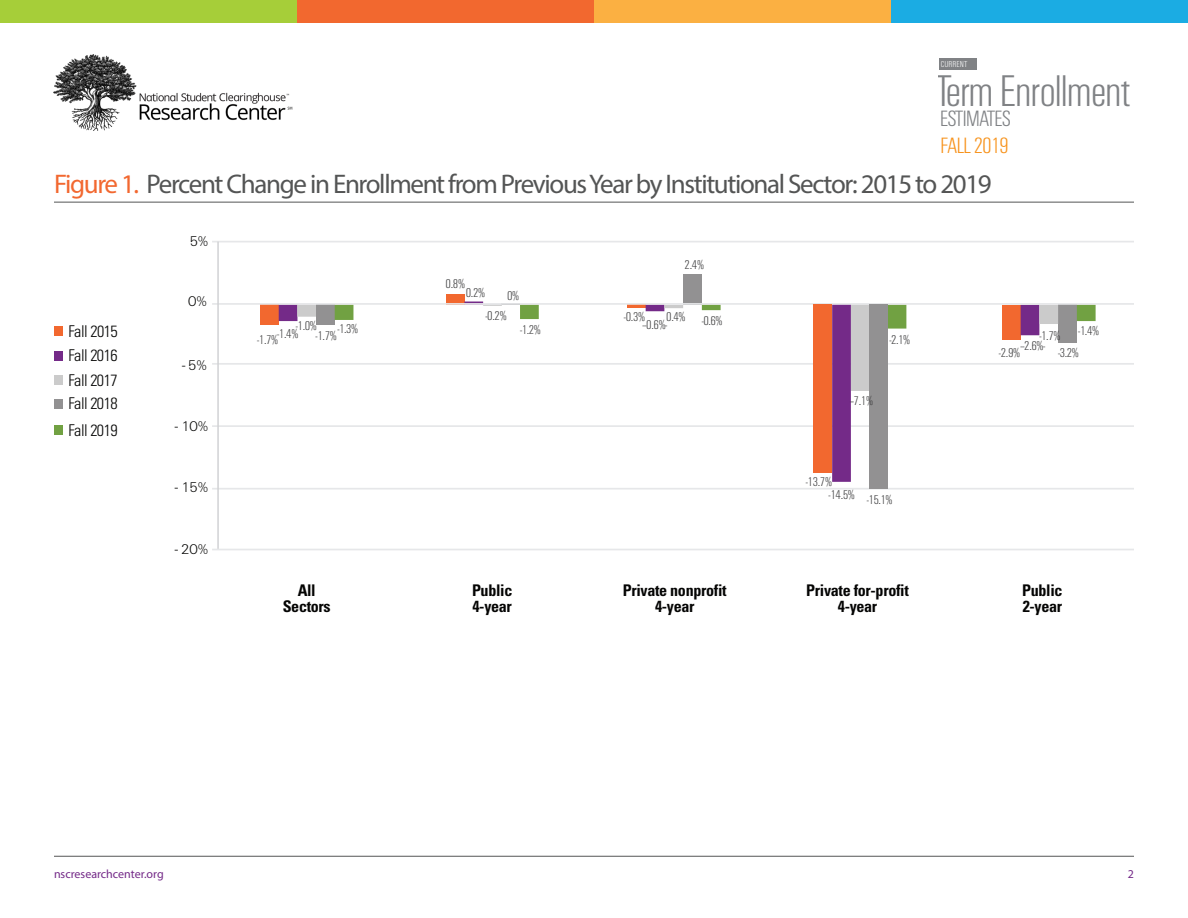
<style>
.page{position:relative;width:1188px;height:918px;background:#fff}
.page>*{position:absolute;margin:0;border:0;box-sizing:border-box;transform-origin:0 0}
.t1{font:46.05px "Univers Light Cond DTC";letter-spacing:-.05em;color:#808285}
.t2{font:27px "Myriad Pro";letter-spacing:-.05em;color:#545555}
.t3{font:22.95px "Univers Light Cond DTC";letter-spacing:-.05em;color:#808285}
.t4{font:22.95px "Univers Light Cond DTC";letter-spacing:-.05em;color:#f7931d}
.t5{font:300 condensed 16.2px/24px "Univers";letter-spacing:-.03em;color:#050504;text-align:justify}
.t6{font:700 condensed 16.05px/16px "Univers";letter-spacing:-.02em;color:#050504;text-align:center}
.t7{font:14.55px "Univers Light DTC";color:#050504}
.t8{font:13.2px/10.4px "Univers Light Cond DTC";color:#3e3e3f}
.t9{font:12px "Myriad Pro";color:#742a88}
.t10{font:8.85px "Univers Light Cond DTC";color:#fff}
.s1{color:#f26830}
</style>
<div class="page">
<hr style="left:54px;top:856px;width:1080px;height:1px;background:#545555">
<hr style="left:54px;top:202px;width:1080px;height:1px;background:#545555">
<div style="left:939px;top:58px;width:37px;height:12px;background:#808285"></div>
<img style="left:54px;top:54px;width:239px;height:76px">
<div style="left:0;top:0;width:297px;height:23px;background:#a6ce39"></div>
<div style="left:297px;top:0;width:297px;height:23px;background:#f2682f"></div>
<div style="left:594px;top:0;width:297px;height:23px;background:#fbb042"></div>
<div style="left:891px;top:0;width:297px;height:22px;background:#1bace3"></div>
<div style="left:260px;top:305px;width:19px;height:20px;background:#f2682f"></div>
<div style="left:316px;top:305px;width:19px;height:20px;background:#929192"></div>
<svg style="left:279px;top:305px;width:37px;height:16px"></svg>
<svg style="left:335px;top:305px;width:18px;height:15px"></svg>
<div style="left:446px;top:294px;width:18px;height:11px;background:#f2682f"></div>
<svg style="left:464px;top:302px;width:75px;height:17px"></svg>
<hr style="left:627px;top:305px;width:19px;height:3px;background:#f2682f">
<div style="left:683px;top:274px;width:19px;height:31px;background:#929192"></div>
<svg style="left:646px;top:305px;width:37px;height:6px"></svg>
<svg style="left:702px;top:305px;width:19px;height:5px"></svg>
<svg style="left:888px;top:305px;width:18px;height:24px"></svg>
<div style="left:1002px;top:305px;width:19px;height:35px;background:#f2682f"></div>
<div style="left:1058px;top:305px;width:19px;height:38px;background:#929192"></div>
<svg style="left:1021px;top:305px;width:37px;height:30px"></svg>
<svg style="left:1077px;top:305px;width:19px;height:16px"></svg>
<div style="left:54px;top:351px;width:8px;height:9px;background:#742a88"></div>
<div style="left:54px;top:376px;width:8px;height:9px;background:#cbcbcb"></div>
<div style="left:54px;top:326px;width:8px;height:10px;background:#f2682f"></div>
<hr style="left:212px;top:241px;width:922px;height:1px;background:#e6e7e9">
<hr style="left:212px;top:363px;width:922px;height:2px;background:#e6e7e9">
<hr style="left:212px;top:303px;width:922px;height:2px;background:#e6e7e9">
<hr style="left:212px;top:425px;width:922px;height:2px;background:#e6e7e9">
<hr style="left:212px;top:488px;width:922px;height:2px;background:#e6e7e9">
<hr style="left:217px;top:242px;width:2px;height:308px;background:#d1d2d4">
<hr style="left:212px;top:549px;width:922px;height:1px;background:#e6e7e9">
<div style="left:54px;top:399px;width:8px;height:9px;background:#929192"></div>
<div style="left:54px;top:425px;width:8px;height:10px;background:#71a142"></div>
<div style="left:813px;top:305px;width:19px;height:168px;background:#f2682f"></div>
<svg style="left:832px;top:305px;width:37px;height:177px"></svg>
<div style="left:869px;top:305px;width:19px;height:184px;background:#929192"></div>
<p class="t10" style="left:941px;top:59px;width:28px">CURRENT</p>
<h1 class="t1" style="left:935px;top:66px;width:197px">Term Enrollment</h1>
<h3 class="t3" style="left:940px;top:106px;width:73px">ESTIMATES</h3>
<h3 class="t4" style="left:940px;top:133px;width:70px">FALL 2019</h3>
<p class="t2" style="left:54px;top:168px;width:939px"><span class="s1">Figure 1.</span> Percent Change in Enrollment from Previous Year by Institutional Sector: 2015 to 2019</p>
<p class="t5" style="left:68px;top:319px;width:51px">Fall 2015</p>
<p class="t5" style="left:68px;top:343px;width:51px">Fall 2016<br>Fall 2017<br>Fall 2018</p>
<p class="t5" style="left:68px;top:418px;width:51px">Fall 2019</p>
<p class="t7" style="left:189px;top:234px;width:21px">5%</p>
<p class="t7" style="left:188px;top:294px;width:21px">0%</p>
<p class="t7" style="left:182px;top:357px;width:26px">-5%</p>
<p class="t7" style="left:175px;top:419px;width:35px">- 10%</p>
<p class="t7" style="left:175px;top:480px;width:35px">- 15%</p>
<p class="t7" style="left:175px;top:542px;width:35px">- 20%</p>
<p class="t8" style="left:296px;top:320px;width:23px">-1.0%</p>
<p class="t8" style="left:337px;top:324px;width:22px">-1.3%</p>
<p class="t8" style="left:277px;top:328px;width:23px">-1.4%</p>
<p class="t8" style="left:316px;top:330px;width:23px">-1.7%</p>
<p class="t8" style="left:257px;top:335px;width:23px">-1.7%</p>
<p class="t6" style="left:283px;top:582px;width:50px">All<br>Sectors</p>
<p class="t8" style="left:446px;top:278px;width:21px">0.8%</p>
<p class="t8" style="left:466px;top:287px;width:21px">0.2%</p>
<p class="t8" style="left:507px;top:290px;width:14px">0%</p>
<p class="t8" style="left:486px;top:311px;width:23px">-0.2%</p>
<p class="t8" style="left:520px;top:325px;width:22px">-1.2%</p>
<p class="t8" style="left:685px;top:259px;width:21px">2.4%</p>
<p class="t8" style="left:624px;top:312px;width:23px">-0.3%</p>
<p class="t8" style="left:666px;top:315px;width:58px">0.4% -0.6%</p>
<p class="t8" style="left:643px;top:319px;width:26px">--0.6%-</p>
<p class="t8" style="left:889px;top:335px;width:22px">-2.1%</p>
<p class="t8" style="left:850px;top:396px;width:25px">--7.1%</p>
<p class="t8" style="left:829px;top:475px;width:28px;line-height:13px;text-indent:-23px">-13.7% -14.5%</p>
<p class="t8" style="left:867px;top:495px;width:27px">-15.1%</p>
<p class="t8" style="left:1078px;top:326px;width:22px">-1.4%</p>
<p class="t8" style="left:1021px;top:330px;width:41px;text-indent:19px">-1.7% --2.6%-</p>
<p class="t8" style="left:999px;top:347px;width:23px">-2.9%</p>
<p class="t8" style="left:1058px;top:347px;width:22px">-3.2%</p>
<p class="t6" style="left:472px;top:582px;width:42px;text-align:left">Public<br>4-year</p>
<p class="t6" style="left:623px;top:582px;width:105px">Private nonprofit<br>4-year</p>
<p class="t6" style="left:806px;top:582px;width:104px">Private for-profit<br>4-year</p>
<p class="t6" style="left:1022px;top:582px;width:42px;text-align:left">Public<br>2-year</p>
<p class="t9" style="left:54px;top:867px;width:111px">nscresearchcenter.org</p>
<p class="t9" style="left:1128px;top:866px;width:8px">2</p>
</div>
